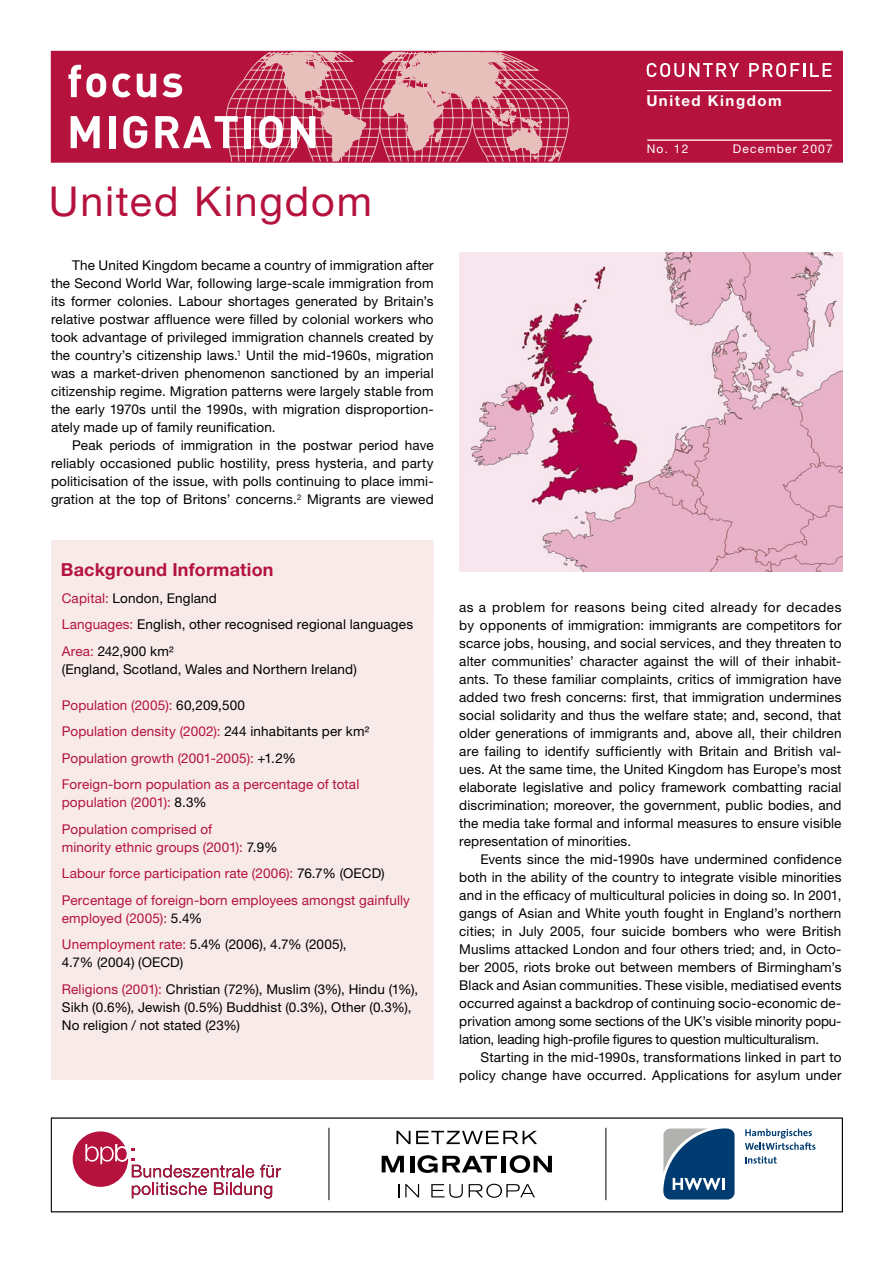
<style>
.page{position:relative;width:893px;height:1263px;background:#fff}
.page>*{position:absolute;margin:0;border:0;box-sizing:border-box;transform-origin:0 0}
.t1{font:41.25px "Helvetica Neue LT Pro";letter-spacing:.045em;color:#b5123e}
.t2{font:700 18px "Helvetica Neue LT Pro";letter-spacing:.01em;color:#b5123e}
.t3{font:700 15px "Helvetica Neue LT Pro";letter-spacing:.1em;color:#fff}
.t4{font:13.5px/18px "Helvetica Neue LT Pro";letter-spacing:.01em;color:#000;text-align:justify}
.t5{font:13.5px/26.5px "Helvetica Neue LT Pro";letter-spacing:.01em;color:#b5123e}
.t6{font:12px "Helvetica Neue LT Pro";letter-spacing:.1em;color:#fff}
.s1{color:#b5123e}
.s2{color:#000}
</style>
<div class="page">
<div style="left:51px;top:540px;width:383px;height:540px;background:#f7eae8"></div>
<img style="left:459px;top:252px;width:383px;height:320px">
<div style="left:51px;top:51px;width:791px;height:111px;background:#b5123e"></div>
<svg style="left:71px;top:116px;width:29px;height:32px"></svg>
<div style="left:109px;top:116px;width:6px;height:32px;background:#fff"></div>
<svg style="left:68px;top:65px;width:38px;height:32px"></svg>
<svg style="left:112px;top:51px;width:458px;height:111px"></svg>
<svg style="left:647px;top:63px;width:92px;height:14px"></svg>
<svg style="left:749px;top:63px;width:82px;height:14px"></svg>
<hr style="left:647px;top:139px;width:184px;height:2px;background:#fff">
<hr style="left:647px;top:90px;width:184px;height:1px;background:#fff">
<hr style="left:606px;top:1128px;width:1px;height:72px;background:#000">
<svg style="left:396px;top:1131px;width:14px;height:13px"></svg>
<svg style="left:416px;top:1131px;width:121px;height:13px"></svg>
<svg style="left:382px;top:1156px;width:22px;height:16px"></svg>
<hr style="left:410px;top:1156px;width:4px;height:16px;background:#000">
<svg style="left:417px;top:1155px;width:80px;height:18px"></svg>
<hr style="left:502px;top:1156px;width:4px;height:16px;background:#000">
<svg style="left:510px;top:1155px;width:42px;height:18px"></svg>
<svg style="left:399px;top:1184px;width:20px;height:13px"></svg>
<svg style="left:431px;top:1184px;width:32px;height:14px"></svg>
<svg style="left:469px;top:1184px;width:66px;height:14px"></svg>
<hr style="left:329px;top:1128px;width:1px;height:72px;background:#000">
<svg style="left:73px;top:1131px;width:208px;height:67px"></svg>
<svg style="left:745px;top:1156px;width:32px;height:7px"></svg>
<svg style="left:745px;top:1129px;width:70px;height:21px"></svg>
<svg style="left:663px;top:1128px;width:72px;height:71px;background:#37648b"></svg>
<h1 class="t1" style="left:49px;top:177px;width:325px">United Kingdom</h1>
<p class="t4" style="left:51px;top:256px;width:384px;text-indent:21px">The United Kingdom became a country of immigration after the Second World War, following large-scale immigration from its former colonies. Labour shortages generated by Britain’s relative postwar affluence were filled by colonial workers who took advantage of privileged immigration channels created by the country’s citizenship laws.<sup>1</sup> Until the mid-1960s, migration was a market-driven phenomenon sanctioned by an imperial citizenship regime. Migration patterns were largely stable from the early 1970s until the 1990s, with migration disproportion&shy;ately made up of family reunification.</p>
<p class="t4" style="left:51px;top:436px;width:384px;text-indent:21px">Peak periods of immigration in the postwar period have reliably occasioned public hostility, press hysteria, and party politicisation of the issue, with polls continuing to place immi&shy;gration at the top of Britons’ concerns.<sup>2</sup> Migrants are viewed</p>
<h2 class="t2" style="left:61px;top:558px;width:214px">Background Information</h2>
<p class="t4" style="left:62px;top:584px;width:353px;line-height:26.5px;text-align:left"><span class="s1">Capital:</span> London, England<br><span class="s1">Languages:</span> English, other recognised regional languages<br><span class="s1">Area:</span> 242,900 km²</p>
<p class="t4" style="left:62px;top:660px;width:297px">(England, Scotland, Wales and Northern Ireland)</p>
<p class="t5" style="left:62px;top:691px;width:309px">Population (2005): <span class="s2">60,209,500<br></span>Population density (2002): <span class="s2">244 inhabitants per km²<br></span>Population growth (2001-2005): <span class="s2">+1.2% </span>Foreign-born population as a percentage of total</p>
<p class="t5" style="left:62px;top:789px;width:152px">population (2001): <span class="s2">8.3%<br></span>Population comprised of</p>
<p class="t5" style="left:62px;top:833px;width:350px">minority ethnic groups (2001): <span class="s2">7.9%<br></span>Labour force participation rate (2006): <span class="s2">76.7% (OECD)<br></span>Percentage of foreign-born employees amongst gainfully</p>
<p class="t5" style="left:62px;top:904px;width:286px">employed (2005): <span class="s2">5.4%<br></span>Unemployment rate: <span class="s2">5.4% (2006), 4.7% (2005),</span></p>
<p class="t4" style="left:62px;top:949px;width:358px;line-height:26.5px">4.7% (2004) (OECD)<br><span class="s1">Religions (2001):</span> Christian (72%), Muslim (3%), Hindu (1%),</p>
<p class="t4" style="left:62px;top:998px;width:351px">Sikh (0.6%), Jewish (0.5%) Buddhist (0.3%), Other (0.3%),<br>No religion / not stated (23%)</p>
<p class="t3" style="left:708px;top:92px;width:77px">States of</p>
<p class="t3" style="left:646px;top:92px;width:137px">United Kingdom</p>
<p class="t6" style="left:647px;top:142px;width:43px">No. 12</p>
<p class="t6" style="left:733px;top:142px;width:101px">December 2007</p>
<p class="t6" style="left:674px;top:142px;width:8px">4</p>
<p class="t6" style="left:772px;top:142px;width:27px">July</p>
<p class="t4" style="left:459px;top:598px;width:384px">as a problem for reasons being cited already for decades by opponents of immigration: immigrants are competitors for scarce jobs, housing, and social services, and they threaten to alter communities’ character against the will of their inhabit&shy;ants. To these familiar complaints, critics of immigration have added two fresh concerns: first, that immigration undermines social solidarity and thus the welfare state; and, second, that older generations of immigrants and, above all, their children are failing to identify sufficiently with Britain and British val&shy;ues. At the same time, the United Kingdom has Europe’s most elaborate legislative and policy framework combatting racial discrimination; moreover, the government, public bodies, and the media take formal and informal measures to ensure visible representation of minorities.</p>
<p class="t4" style="left:459px;top:850px;width:384px;text-indent:21px">Events since the mid-1990s have undermined confidence both in the ability of the country to integrate visible minorities and in the efficacy of multicultural policies in doing so. In 2001, gangs of Asian and White youth fought in England’s northern cities; in July 2005, four suicide bombers who were British Muslims attacked London and four others tried; and, in Octo&shy;ber 2005, riots broke out between members of Birmingham’s Black and Asian communities. These visible, mediatised events occurred against a backdrop of continuing socio-economic de&shy;privation among some sections of the UK’s visible minority popu&shy;lation, leading high-profile figures to question multiculturalism.</p>
<p class="t4" style="left:459px;top:1048px;width:384px;text-align:right">Starting in the mid-1990s, transformations linked in part to policy change have occurred. Applications for asylum under</p>
</div>
